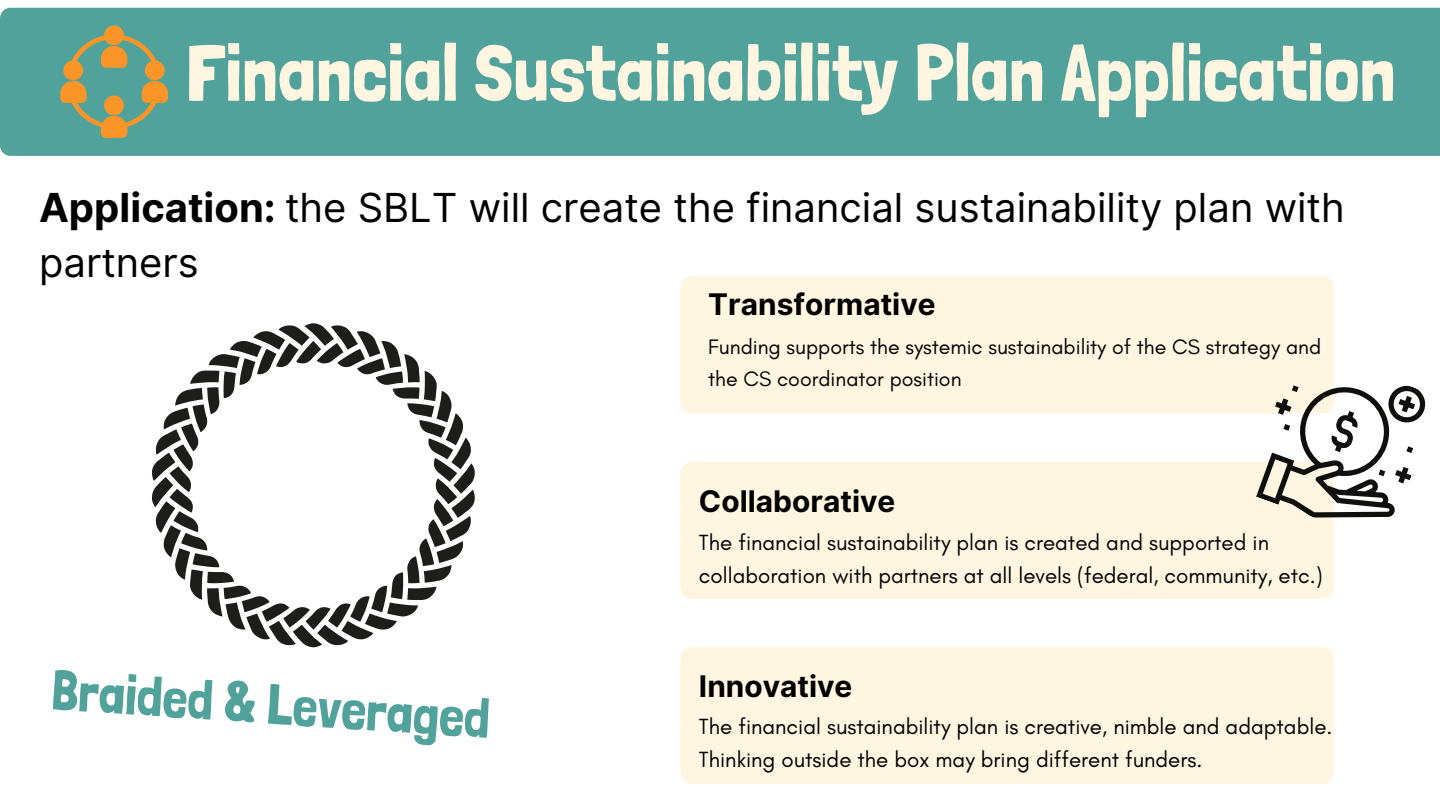
<style>
.page{position:relative;width:1440px;height:810px;background:#fff}
.page>*{position:absolute;margin:0;border:0;box-sizing:border-box;transform-origin:0 0}
.t1{font:80px "Londrina Solid";color:#fff6e1}
.t2{font:55.9px "Londrina Solid";color:#52a29c}
.t3{font:40px/55.5px "Inter";color:#000}
.t4{font:700 29.8px "Inter";color:#000}
.t5{font:22.3px/33px "Glacial Indifference";color:#000}
.t6{font:21.4px/31.5px "Glacial Indifference";color:#000}
.s1{font-weight:700}
</style>
<div class="page">
<div style="left:0;top:8px;width:1440px;height:148px;background:#51a29b"></div>
<svg style="left:60px;top:25px;width:108px;height:113px;background:#879d75"></svg>
<div style="left:680px;top:277px;width:654px;height:136px;background:#fff6e1;border-radius:11px"></div>
<div style="left:680px;top:462px;width:654px;height:137px;background:#fff6e1;border-radius:11px"></div>
<div style="left:680px;top:647px;width:654px;height:137px;background:#fff6e1;border-radius:11px"></div>
<svg style="left:152px;top:323px;width:323px;height:324px"></svg>
<svg style="left:1256px;top:385px;width:170px;height:133px"></svg>
<p class="t1" style="left:186px;top:25px;width:1211px">Financial Sustainability Plan Application</p>
<p class="t3" style="left:39px;top:180px;width:1307px"><span class="s1">Application:</span> the SBLT will create the financial sustainability plan with partners</p>
<p class="t4" style="left:708px;top:287px;width:229px">Transformative</p>
<p class="t6" style="left:708px;top:331px;width:614px">Funding supports the systemic sustainability of the CS strategy and the CS coordinator position</p>
<p class="t2" style="left:54px;top:656px;width:441px;rotate:4deg">Braided &amp; Leveraged</p>
<p class="t4" style="left:699px;top:483px;width:198px">Collaborative</p>
<p class="t5" style="left:699px;top:526px;width:625px">The financial sustainability plan is created and supported in collaboration with partners at all levels (federal, community, etc.)</p>
<p class="t4" style="left:699px;top:669px;width:155px">Innovative</p>
<p class="t5" style="left:699px;top:710px;width:635px">The financial sustainability plan is creative, nimble and adaptable.<br>Thinking outside the box may bring different funders.</p>
</div>
